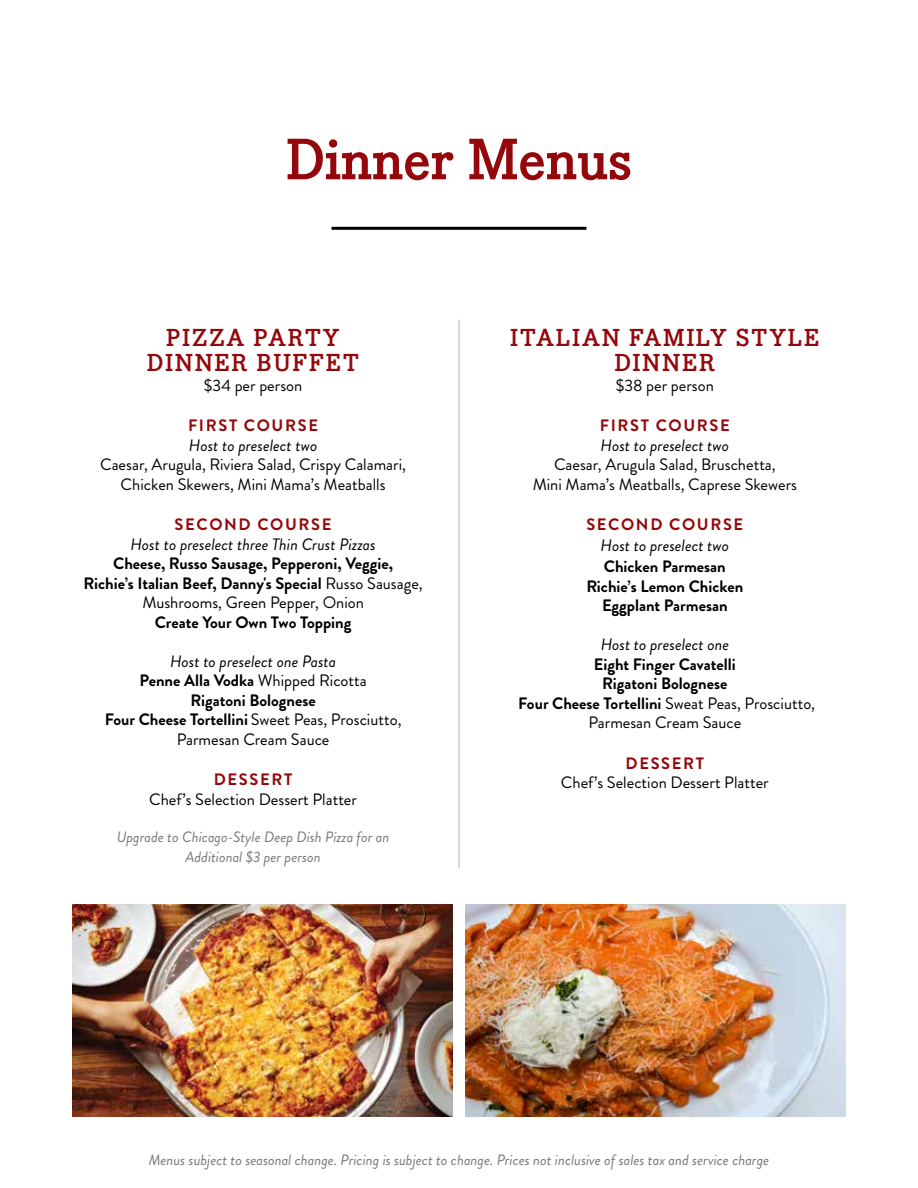
<style>
.page{position:relative;width:918px;height:1188px;background:#fff}
.page>*{position:absolute;margin:0;border:0;box-sizing:border-box;transform-origin:0 0}
.t1{font:700 57px "Bodoni Egyptian Pro";letter-spacing:-.01em;color:#94070a}
.t2{font:700 24px/25.5px "Bodoni Egyptian Pro";letter-spacing:.06em;color:#94070a;text-align:center}
.t3{font:16.5px/19.5px "Brandon Grotesque";color:#000;text-align:center}
.t4{font:700 16.5px/19.5px "Brandon Grotesque";color:#000;text-align:center}
.t5{font:italic 16.5px "Brandon Grotesque";color:#000}
.t6{font:700 16.5px "Brandon Grotesque";letter-spacing:.1em;color:#94070a}
.t7{font:italic 15px/19.5px "Brandon Grotesque";color:#77787b;text-align:center}
.s1{font-weight:400}
.s2{font-style:italic}
.s3{font-weight:700}
</style>
<div class="page">
<hr style="left:459px;top:320px;width:1px;height:548px;background:#b1b4b6">
<img style="left:72px;top:904px;width:380px;height:213px">
<img style="left:466px;top:904px;width:380px;height:213px">
<hr style="left:332px;top:227px;width:254px;height:3px;background:#000">
<h1 class="t1" style="left:286px;top:124px;width:348px">Dinner Menus</h1>
<h2 class="t2" style="left:147px;top:326px;width:214px">PIZZA PARTY<br>DINNER BUFFET</h2>
<p class="t3" style="left:204px;top:376px;width:100px">$34 per person</p>
<p class="t6" style="left:188px;top:414px;width:132px">FIRST COURSE</p>
<p class="t5" style="left:189px;top:434px;width:130px">Host to preselect two</p>
<p class="t3" style="left:100px;top:455px;width:307px">Caesar, Arugula, Riviera Salad, Crispy Calamari,<br>Chicken Skewers, Mini Mama’s Meatballs</p>
<p class="t6" style="left:175px;top:513px;width:159px">SECOND COURSE</p>
<p class="t5" style="left:131px;top:533px;width:247px">Host to preselect three Thin Crust Pizzas</p>
<p class="t4" style="left:84px;top:554px;width:341px">Cheese, Russo Sausage, Pepperoni, Veggie,<br>Richie’s Italian Beef, Danny's Special <span class="s1">Russo Sausage,<br>Mushrooms, Green Pepper, Onion</span></p>
<p class="t4" style="left:155px;top:613px;width:198px">Create Your Own Two Topping</p>
<p class="t3" style="left:105px;top:652px;width:298px"><span class="s2">Host to preselect one Pasta<br></span><span class="s3">Penne Alla Vodka</span> Whipped Ricotta<br><span class="s3">Rigatoni Bolognese<br>Four Cheese Tortellini</span> Sweet Peas, Prosciutto,<br>Parmesan Cream Sauce</p>
<p class="t6" style="left:214px;top:768px;width:80px">DESSERT</p>
<p class="t3" style="left:149px;top:790px;width:209px">Chef’s Selection Dessert Platter</p>
<p class="t7" style="left:117px;top:828px;width:274px">Upgrade to Chicago-Style Deep Dish Pizza for an<br>Additional $3 per person</p>
<h2 class="t2" style="left:510px;top:326px;width:311px">ITALIAN FAMILY STYLE<br>DINNER</h2>
<p class="t3" style="left:616px;top:376px;width:100px">$38 per person</p>
<p class="t6" style="left:600px;top:414px;width:132px">FIRST COURSE</p>
<p class="t5" style="left:601px;top:434px;width:130px">Host to preselect two</p>
<p class="t3" style="left:533px;top:455px;width:266px">Caesar, Arugula Salad, Bruschetta,<br>Mini Mama’s Meatballs, Caprese Skewers</p>
<p class="t6" style="left:586px;top:513px;width:159px">SECOND COURSE</p>
<p class="t5" style="left:601px;top:534px;width:130px">Host to preselect two</p>
<p class="t4" style="left:586px;top:557px;width:158px">Chicken Parmesan<br>Richie’s Lemon Chicken<br>Eggplant Parmesan</p>
<p class="t5" style="left:601px;top:633px;width:130px">Host to preselect one</p>
<p class="t4" style="left:518px;top:655px;width:298px">Eight Finger Cavatelli<br>Rigatoni Bolognese<br>Four Cheese Tortellini <span class="s1">Sweat Peas, Prosciutto,<br>Parmesan Cream Sauce</span></p>
<p class="t6" style="left:626px;top:752px;width:80px">DESSERT</p>
<p class="t3" style="left:561px;top:773px;width:209px">Chef’s Selection Dessert Platter</p>
<p class="t7" style="left:149px;top:1150px;width:622px">Menus subject to seasonal change. Pricing is subject to change. Prices not inclusive of sales tax and service charge</p>
</div>
